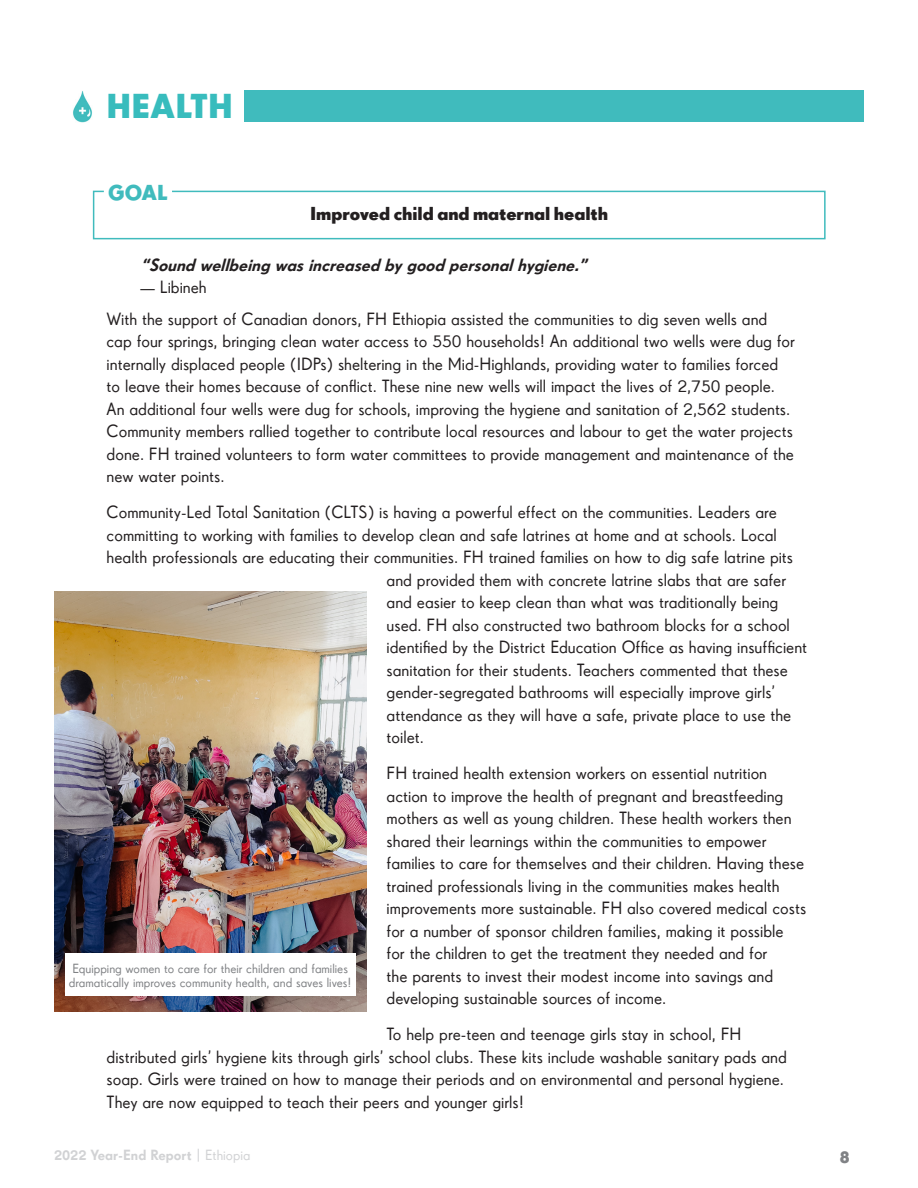
<style>
.page{position:relative;width:918px;height:1188px;background:#fff}
.page>*{position:absolute;margin:0;border:0;box-sizing:border-box;transform-origin:0 0}
.t1{font:700 36px "Drescher Grotesk BT";color:#38bcbd}
.t2{font:700 22.5px "Drescher Grotesk BT";color:#40bbbd}
.Body{font:700 19.5px "Drescher Grotesk BT";color:#231f20}
.Body-2{font:18px/22.5px "Drescher Grotesk BT";color:#231f20}
.Quotes{font:italic 600 18px "Drescher Grotesk BT";color:#231f20}
.t3{font:700 18px "Drescher Grotesk BT";color:#808285}
.t4{font:600 15px "Drescher Grotesk BT";color:#d1d2d4}
.Photo_Captions{font:13.5px/13.5px "Drescher Grotesk BT";color:#808285}
.s1{font-weight:400}
</style>
<div class="page">
<img style="left:73px;top:91px;width:19px;height:31px">
<div style="left:244px;top:91px;width:620px;height:31px;background:#40bbbd"></div>
<img style="left:54px;top:592px;width:312px;height:419px">
<div style="left:65px;top:954px;width:290px;height:42px;background:#fff"></div>
<svg style="left:92px;top:190px;width:734px;height:50px"></svg>
<p class="t1" style="left:107px;top:85px;width:128px">HEALTH</p>
<p class="t2" style="left:108px;top:179px;width:61px">GOAL</p>
<p class="Body" style="left:310px;top:202px;width:300px">Improved child and maternal health</p>
<p class="Quotes" style="left:141px;top:254px;width:453px">“Soundwellbeingwasincreasedbygoodpersonalhygiene.”</p>
<p class="Body-2" style="left:141px;top:276px;width:68px">— Libineh</p>
<p class="Body-2" style="left:107px;top:307px;width:690px">With the support of Canadian donors, FH Ethiopia assisted the communities to dig seven wells and cap four springs, bringing clean water access to 550 households! An additional two wells were dug for internally displaced people (IDPs) sheltering in the Mid-Highlands, providing water to families forced to leave their homes because of conflict. These nine new wells will impact the lives of 2,750 people.<br>An additional four wells were dug for schools, improving the hygiene and sanitation of 2,562 students.<br>Community members rallied together to contribute local resources and labour to get the water projects done. FH trained volunteers to form water committees to provide management and maintenance of the new water points.</p>
<p class="Body-2" style="left:107px;top:501px;width:672px">Community-Led Total Sanitation (CLTS) is having a powerful effect on the communities. Leaders are</p>
<p class="Body-2" style="left:107px;top:523px;width:672px">committing to working with families to develop clean and safe latrines at home and at schools. Local</p>
<p class="Body-2" style="left:107px;top:546px;width:688px">health professionals are educating their communities. FH trained families on how to dig safe latrine pits</p>
<p class="Body-2" style="left:387px;top:568px;width:401px">and provided them with concrete latrine slabs that are safer</p>
<p class="Body-2" style="left:387px;top:591px;width:393px">and easier to keep clean than what was traditionally being</p>
<p class="Body-2" style="left:387px;top:613px;width:405px">used. FH also constructed two bathroom blocks for a school</p>
<p class="Body-2" style="left:387px;top:636px;width:422px">identified by the District Education Office as having insufficient</p>
<p class="Body-2" style="left:387px;top:658px;width:403px">sanitation for their students. Teachers commented that these</p>
<p class="Body-2" style="left:387px;top:681px;width:390px">gender-segregated bathrooms will especially improve girls’</p>
<p class="Body-2" style="left:387px;top:703px;width:406px">attendance as they will have a safe, private place to use the</p>
<p class="Body-2" style="left:387px;top:726px;width:39px">toilet.</p>
<p class="Body-2" style="left:387px;top:762px;width:421px">FH trained health extension workers on essential nutrition action to improve the health of pregnant and breastfeeding mothers as well as young children. These health workers then shared their learnings within the communities to empower families to care for themselves and their children. Having these trained professionals living in the communities makes health improvements more sustainable. FH also covered medical costs for a number of sponsor children families, making it possible for the children to get the treatment they needed and for<br>the parents to invest their modest income into savings and developing sustainable sources of income.</p>
<p class="Body-2" style="left:107px;top:1023px;width:682px;text-indent:280px">To help pre-teen and teenage girls stay in school, FH distributed girls’ hygiene kits through girls’ school clubs. These kits include washable sanitary pads and soap. Girls were trained on how to manage their periods and on environmental and personal hygiene.<br>They are now equipped to teach their peers and younger girls!</p>
<p class="Photo_Captions" style="left:69px;top:962px;width:284px">Equipping women to care for their children and families dramatically improves community health, and saves lives!</p>
<p class="t4" style="left:54px;top:1147px;width:198px">2022 Year-End Report <span class="s1">| Ethiopia</span></p>
<p class="t3" style="left:840px;top:1146px;width:11px">8</p>
</div>
